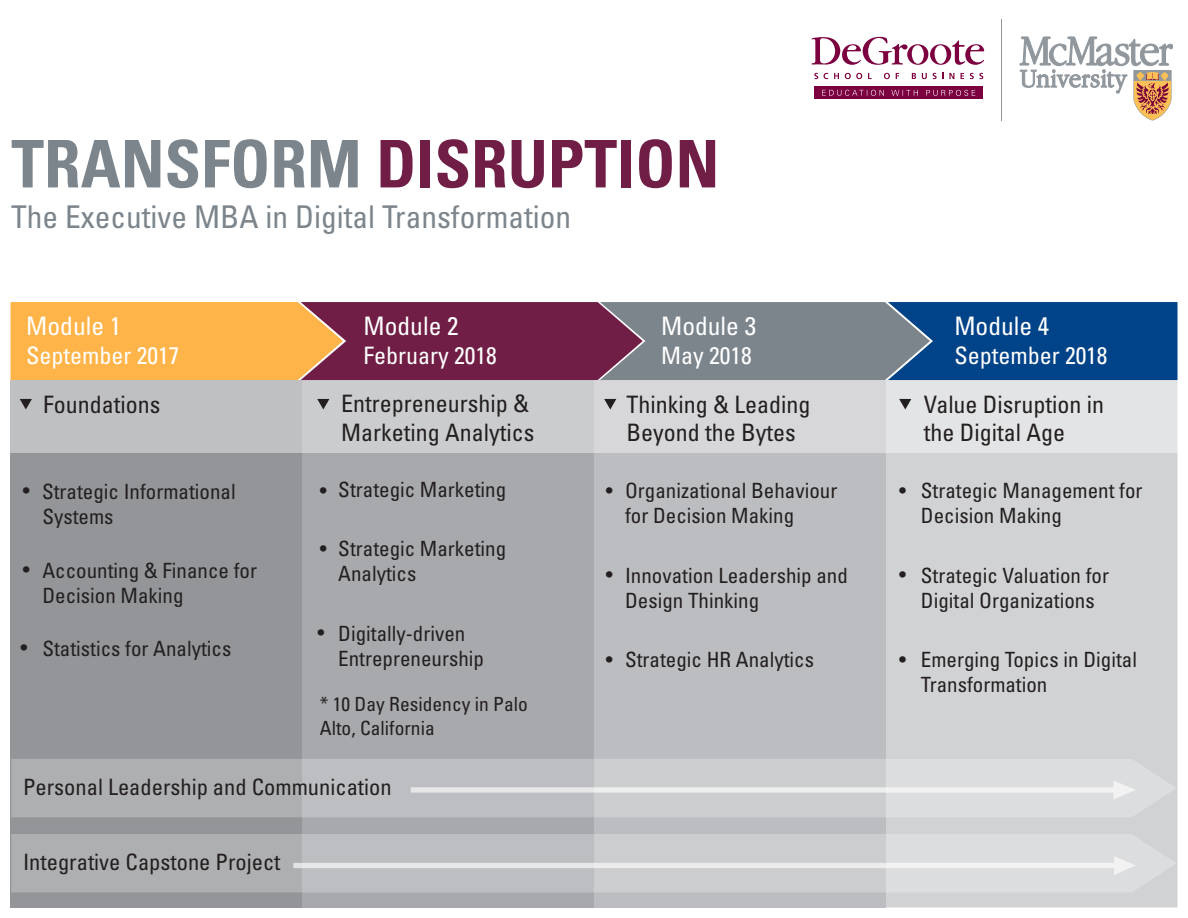
<style>
.page{position:relative;width:1188px;height:918px;background:#fff}
.page>*{position:absolute;margin:0;border:0;box-sizing:border-box;transform-origin:0 0}
.t1{font:700 condensed 65.7px "Univers LT Std";color:#701e45}
.t2{font:condensed 31.35px "Univers LT Std";color:#7c858c}
.t3{font:condensed 25.5px "Univers LT Std";color:#fff}
.t4{font:condensed 24px/28.8px "Univers LT Std";color:#231f20}
.t5{font:condensed 24px "Univers LT Std";color:#fff}
.t6{font:condensed 22.5px "Univers LT Std";color:#231f20}
.t7{font:condensed 21px/25.2px "Univers LT Std";color:#231f20}
.t8{font:condensed 19.5px/23.4px "Univers LT Std";color:#231f20}
.s1{color:#7c858c}
</style>
<div class="page">
<div style="left:886px;top:453px;width:291px;height:455px;background:#d1d2d4"></div>
<div style="left:594px;top:380px;width:292px;height:528px;background:#bcbdc0"></div>
<div style="left:302px;top:380px;width:292px;height:528px;background:#a8a9ad"></div>
<div style="left:10px;top:380px;width:292px;height:528px;background:#939598"></div>
<div style="left:11px;top:380px;width:1166px;height:73px;background:linear-gradient(to right,#babbbe,#e7e8e9)"></div>
<svg style="left:812px;top:37px;width:172px;height:28px"></svg>
<svg style="left:814px;top:73px;width:4px;height:6px"></svg>
<svg style="left:824px;top:73px;width:4px;height:6px"></svg>
<svg style="left:834px;top:73px;width:5px;height:6px"></svg>
<svg style="left:845px;top:73px;width:17px;height:6px"></svg>
<svg style="left:868px;top:73px;width:4px;height:6px"></svg>
<svg style="left:884px;top:73px;width:6px;height:6px"></svg>
<svg style="left:896px;top:73px;width:3px;height:6px"></svg>
<svg style="left:912px;top:73px;width:4px;height:6px"></svg>
<svg style="left:922px;top:73px;width:5px;height:6px"></svg>
<svg style="left:933px;top:73px;width:21px;height:6px"></svg>
<svg style="left:961px;top:73px;width:3px;height:6px"></svg>
<svg style="left:970px;top:73px;width:13px;height:6px"></svg>
<div style="left:814px;top:86px;width:169px;height:13px;background:#7c0040"></div>
<svg style="left:822px;top:90px;width:62px;height:6px"></svg>
<svg style="left:891px;top:90px;width:27px;height:6px"></svg>
<svg style="left:926px;top:90px;width:49px;height:6px"></svg>
<svg style="left:1020px;top:37px;width:153px;height:84px"></svg>
<hr style="left:1001px;top:20px;width:1px;height:101px;background:#90979d">
<svg style="left:11px;top:759px;width:1166px;height:58px"></svg>
<svg style="left:10px;top:302px;width:1167px;height:78px;background:#7f6867"></svg>
<svg style="left:411px;top:780px;width:725px;height:19px"></svg>
<svg style="left:11px;top:834px;width:1166px;height:58px"></svg>
<svg style="left:20px;top:399px;width:12px;height:11px"></svg>
<svg style="left:317px;top:399px;width:12px;height:11px"></svg>
<svg style="left:604px;top:399px;width:12px;height:11px"></svg>
<svg style="left:899px;top:399px;width:12px;height:11px"></svg>
<h1 class="t1" style="left:11px;top:124px;width:710px"><span class="s1">TRANSFORM</span> DISRUPTION</h1>
<h2 class="t2" style="left:11px;top:197px;width:561px">The Executive MBA in Digital Transformation</h2>
<p class="t3" style="left:26px;top:309px;width:96px">Module 1</p>
<p class="t5" style="left:26px;top:340px;width:155px">September 2017</p>
<p class="t3" style="left:364px;top:309px;width:96px">Module 2</p>
<p class="t5" style="left:364px;top:340px;width:135px">February 2018</p>
<p class="t3" style="left:661px;top:309px;width:96px">Module 3</p>
<p class="t5" style="left:661px;top:340px;width:92px">May 2018</p>
<p class="t3" style="left:954px;top:309px;width:96px">Module 4</p>
<p class="t5" style="left:954px;top:340px;width:155px">September 2018</p>
<p class="t7" style="left:23px;top:478px;width:8px">•</p>
<p class="t7" style="left:23px;top:557px;width:8px">•</p>
<p class="t7" style="left:20px;top:635px;width:8px">•</p>
<p class="t4" style="left:43px;top:389px;width:119px">Foundations</p>
<p class="t4" style="left:341px;top:389px;width:195px">Entrepreneurship &amp;<br>Marketing Analytics</p>
<p class="t4" style="left:627px;top:389px;width:185px">Thinking &amp; Leading<br>Beyond the Bytes</p>
<p class="t4" style="left:924px;top:389px;width:182px">Value Disruption in the Digital Age</p>
<p class="t7" style="left:921px;top:478px;width:223px">Strategic Management for<br>Decision Making</p>
<p class="t7" style="left:921px;top:562px;width:190px">Strategic Valuation for<br>Digital Organizations</p>
<p class="t7" style="left:338px;top:476px;width:169px">Strategic Marketing</p>
<p class="t7" style="left:338px;top:536px;width:169px">Strategic Marketing<br>Analytics</p>
<p class="t7" style="left:625px;top:478px;width:214px">Organizational Behaviour for Decision Making</p>
<p class="t7" style="left:42px;top:479px;width:195px">Strategic Informational<br>Systems</p>
<p class="t7" style="left:42px;top:557px;width:216px">Accounting &amp; Finance for<br>Decision Making</p>
<p class="t7" style="left:42px;top:636px;width:190px">Statistics for Analytics</p>
<p class="t7" style="left:899px;top:478px;width:8px">•</p>
<p class="t7" style="left:320px;top:478px;width:8px">•</p>
<p class="t7" style="left:606px;top:478px;width:8px">•</p>
<p class="t7" style="left:320px;top:536px;width:8px">•</p>
<p class="t7" style="left:625px;top:562px;width:224px">Innovation Leadership and<br>Design Thinking</p>
<p class="t7" style="left:625px;top:647px;width:190px">Strategic HR Analytics</p>
<p class="t7" style="left:899px;top:561px;width:8px">•</p>
<p class="t7" style="left:606px;top:562px;width:8px">•</p>
<p class="t7" style="left:338px;top:620px;width:147px">Digitally-driven<br>Entrepreneurship</p>
<p class="t7" style="left:317px;top:620px;width:8px">•</p>
<p class="t7" style="left:921px;top:647px;width:218px">Emerging Topics in Digital<br>Transformation</p>
<p class="t7" style="left:899px;top:647px;width:8px">•</p>
<p class="t7" style="left:606px;top:647px;width:8px">•</p>
<p class="t8" style="left:320px;top:692px;width:209px">* 10 Day Residency in Palo<br>Alto, California</p>
<p class="t6" style="left:23px;top:772px;width:370px">Personal Leadership and Communication</p>
<p class="t6" style="left:23px;top:848px;width:259px">Integrative Capstone Project</p>
</div>
